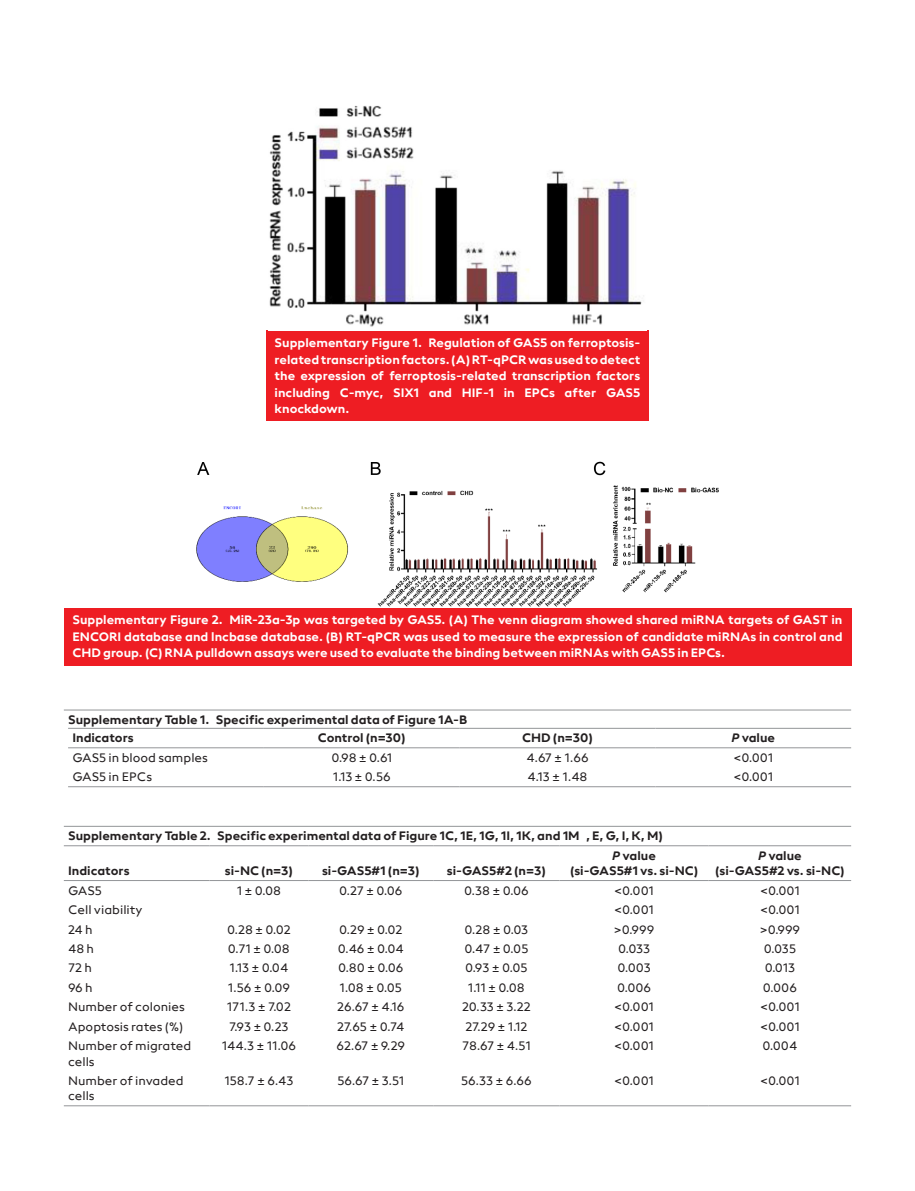
<style>
.page{position:relative;width:915px;height:1191px;background:#fff}
.page>*{position:absolute;margin:0;border:0;box-sizing:border-box;transform-origin:0 0}
.t1{font:12.75px/15.3px "neue Radial A Regular";color:#231f20}
.t2{font:12.75px/16.5px "neue Radial A Bold";color:#fff;text-align:justify}
.t3{font:12.75px/15.3px "neue Radial A Bold";color:#231f20;text-align:center}
.s1{font-style:italic}
</style>
<div class="page">
<hr style="left:64px;top:826px;width:786px;height:1px;background:#939598">
<hr style="left:64px;top:845px;width:145px;height:1px;background:#939598">
<hr style="left:209px;top:845px;width:99px;height:1px;background:#939598">
<hr style="left:308px;top:845px;width:125px;height:1px;background:#939598">
<hr style="left:433px;top:845px;width:126px;height:1px;background:#939598">
<hr style="left:559px;top:845px;width:149px;height:1px;background:#939598">
<hr style="left:708px;top:845px;width:142px;height:1px;background:#939598">
<hr style="left:64px;top:880px;width:145px;height:1px;background:#939598">
<hr style="left:209px;top:880px;width:99px;height:1px;background:#939598">
<hr style="left:308px;top:880px;width:125px;height:1px;background:#939598">
<hr style="left:433px;top:880px;width:126px;height:1px;background:#939598">
<hr style="left:559px;top:880px;width:149px;height:1px;background:#939598">
<hr style="left:708px;top:880px;width:142px;height:1px;background:#939598">
<hr style="left:64px;top:1105px;width:145px;height:1px;background:#939598">
<hr style="left:209px;top:1105px;width:99px;height:1px;background:#939598">
<hr style="left:308px;top:1105px;width:125px;height:1px;background:#939598">
<hr style="left:433px;top:1105px;width:126px;height:1px;background:#939598">
<hr style="left:559px;top:1105px;width:149px;height:1px;background:#939598">
<hr style="left:708px;top:1105px;width:142px;height:1px;background:#939598">
<hr style="left:64px;top:710px;width:786px;height:1px;background:#939598">
<hr style="left:68px;top:728px;width:196px;height:1px;background:#939598">
<hr style="left:264px;top:728px;width:195px;height:1px;background:#939598">
<hr style="left:459px;top:728px;width:196px;height:1px;background:#939598">
<hr style="left:655px;top:728px;width:195px;height:1px;background:#939598">
<hr style="left:68px;top:747px;width:196px;height:1px;background:#939598">
<hr style="left:264px;top:747px;width:195px;height:1px;background:#939598">
<hr style="left:459px;top:747px;width:196px;height:1px;background:#939598">
<hr style="left:655px;top:747px;width:195px;height:1px;background:#939598">
<hr style="left:68px;top:786px;width:196px;height:1px;background:#939598">
<hr style="left:264px;top:786px;width:195px;height:1px;background:#939598">
<hr style="left:459px;top:786px;width:196px;height:1px;background:#939598">
<hr style="left:655px;top:786px;width:195px;height:1px;background:#939598">
<div style="left:64px;top:608px;width:786px;height:57px;background:#ee1d23"></div>
<img style="left:196px;top:461px;width:523px;height:146px">
<div style="left:266px;top:330px;width:382px;height:91px;background:#ee1d23"></div>
<img style="left:269px;top:105px;width:373px;height:222px">
<p class="t2" style="left:274px;top:334px;width:367px">Supplementary Figure 1. Regulation of GAS5 on ferroptosis&shy;related transcription factors. (A) RT-qPCR was used to detect the expression of ferroptosis-related transcription factors including C-myc, SIX1 and HIF-1 in EPCs after GAS5 knockdown.</p>
<p class="t2" style="left:72px;top:612px;width:771px">Supplementary Figure 2. MiR-23a-3p was targeted by GAS5. (A) The venn diagram showed shared miRNA targets of GAST in ENCORI database and lncbase database. (B) RT-qPCR was used to measure the expression of candidate miRNAs in control and CHD group. (C) RNA pulldown assays were used to evaluate the binding between miRNAs with GAS5 in EPCs.</p>
<p class="t3" style="left:72px;top:710px;width:396px;line-height:18.3px;text-align:left;text-indent:-4px">Supplementary Table 1. Specific experimental data of Figure 1A-B<br>Indicators</p>
<p class="t3" style="left:318px;top:730px;width:89px">Control (n=30)</p>
<p class="t3" style="left:522px;top:730px;width:72px">CHD (n=30)</p>
<p class="t3" style="left:731px;top:730px;width:45px"><span class="s1">P</span> value</p>
<p class="t1" style="left:72px;top:750px;width:137px">GAS5 in blood samples</p>
<p class="t1" style="left:331px;top:750px;width:62px">0.98 ± 0.61</p>
<p class="t1" style="left:526px;top:750px;width:64px">4.67 ± 1.66</p>
<p class="t1" style="left:733px;top:750px;width:41px">&lt;0.001</p>
<p class="t1" style="left:72px;top:769px;width:81px">GAS5 in EPCs</p>
<p class="t1" style="left:332px;top:769px;width:59px">1.13 ± 0.56</p>
<p class="t1" style="left:527px;top:769px;width:62px">4.13 ± 1.48</p>
<p class="t1" style="left:733px;top:769px;width:41px">&lt;0.001</p>
<p class="t3" style="left:68px;top:828px;width:596px">Supplementary Table 2. Specific experimental data of Figure 1C, 1E, 1G, 1I, 1K, and 1M , E, G, I, K, M)</p>
<p class="t3" style="left:68px;top:863px;width:63px">Indicators</p>
<p class="t3" style="left:225px;top:863px;width:69px">si-NC (n=3)</p>
<p class="t3" style="left:322px;top:863px;width:99px">si-GAS5#1 (n=3)</p>
<p class="t3" style="left:447px;top:863px;width:100px">si-GAS5#2 (n=3)</p>
<p class="t3" style="left:569px;top:847px;width:130px"><span class="s1">P</span> value<br>(si-GAS5#1 vs. si-NC)</p>
<p class="t3" style="left:714px;top:847px;width:131px"><span class="s1">P</span> value<br>(si-GAS5#2 vs. si-NC)</p>
<p class="t1" style="left:68px;top:882px;width:35px">GAS5</p>
<p class="t1" style="left:237px;top:882px;width:46px">1 ± 0.08</p>
<p class="t1" style="left:339px;top:882px;width:65px">0.27 ± 0.06</p>
<p class="t1" style="left:464px;top:882px;width:66px">0.38 ± 0.06</p>
<p class="t1" style="left:614px;top:882px;width:41px">&lt;0.001</p>
<p class="t1" style="left:759px;top:882px;width:41px">&lt;0.001</p>
<p class="t1" style="left:68px;top:902px;width:76px">Cell viability</p>
<p class="t1" style="left:614px;top:902px;width:41px">&lt;0.001</p>
<p class="t1" style="left:759px;top:902px;width:41px">&lt;0.001</p>
<p class="t1" style="left:68px;top:921px;width:26px">24 h</p>
<p class="t1" style="left:227px;top:921px;width:65px">0.28 ± 0.02</p>
<p class="t1" style="left:339px;top:921px;width:65px">0.29 ± 0.02</p>
<p class="t1" style="left:464px;top:921px;width:65px">0.28 ± 0.03</p>
<p class="t1" style="left:613px;top:921px;width:42px">&gt;0.999</p>
<p class="t1" style="left:759px;top:921px;width:42px">&gt;0.999</p>
<p class="t1" style="left:68px;top:941px;width:27px">48 h</p>
<p class="t1" style="left:228px;top:941px;width:63px">0.71 ± 0.08</p>
<p class="t1" style="left:337px;top:941px;width:68px">0.46 ± 0.04</p>
<p class="t1" style="left:464px;top:941px;width:66px">0.47 ± 0.05</p>
<p class="t1" style="left:617px;top:941px;width:34px">0.033</p>
<p class="t1" style="left:763px;top:941px;width:34px">0.035</p>
<p class="t1" style="left:68px;top:960px;width:25px">72 h</p>
<p class="t1" style="left:229px;top:960px;width:60px">1.13 ± 0.04</p>
<p class="t1" style="left:338px;top:960px;width:67px">0.80 ± 0.06</p>
<p class="t1" style="left:465px;top:960px;width:64px">0.93 ± 0.05</p>
<p class="t1" style="left:617px;top:960px;width:35px">0.003</p>
<p class="t1" style="left:764px;top:960px;width:32px">0.013</p>
<p class="t1" style="left:68px;top:980px;width:26px">96 h</p>
<p class="t1" style="left:228px;top:980px;width:64px">1.56 ± 0.09</p>
<p class="t1" style="left:339px;top:980px;width:64px">1.08 ± 0.05</p>
<p class="t1" style="left:468px;top:980px;width:58px">1.11 ± 0.08</p>
<p class="t1" style="left:616px;top:980px;width:36px">0.006</p>
<p class="t1" style="left:762px;top:980px;width:36px">0.006</p>
<p class="t1" style="left:68px;top:999px;width:118px">Number of colonies</p>
<p class="t1" style="left:227px;top:999px;width:65px">171.3 ± 7.02</p>
<p class="t1" style="left:337px;top:999px;width:69px">26.67 ± 4.16</p>
<p class="t1" style="left:462px;top:999px;width:70px">20.33 ± 3.22</p>
<p class="t1" style="left:614px;top:999px;width:41px">&lt;0.001</p>
<p class="t1" style="left:759px;top:999px;width:41px">&lt;0.001</p>
<p class="t1" style="left:68px;top:1018px;width:117px">Apoptosis rates (%)</p>
<p class="t1" style="left:229px;top:1018px;width:61px">7.93 ± 0.23</p>
<p class="t1" style="left:337px;top:1018px;width:69px">27.65 ± 0.74</p>
<p class="t1" style="left:465px;top:1018px;width:63px">27.29 ± 1.12</p>
<p class="t1" style="left:614px;top:1018px;width:41px">&lt;0.001</p>
<p class="t1" style="left:759px;top:1018px;width:41px">&lt;0.001</p>
<p class="t1" style="left:68px;top:1038px;width:125px">Number of migrated cells</p>
<p class="t1" style="left:222px;top:1038px;width:76px">144.3 ± 11.06</p>
<p class="t1" style="left:336px;top:1038px;width:70px">62.67 ± 9.29</p>
<p class="t1" style="left:462px;top:1038px;width:70px">78.67 ± 4.51</p>
<p class="t1" style="left:614px;top:1038px;width:41px">&lt;0.001</p>
<p class="t1" style="left:762px;top:1038px;width:36px">0.004</p>
<p class="t1" style="left:68px;top:1073px;width:117px">Number of invaded cells</p>
<p class="t1" style="left:224px;top:1073px;width:71px">158.7 ± 6.43</p>
<p class="t1" style="left:337px;top:1073px;width:68px">56.67 ± 3.51</p>
<p class="t1" style="left:461px;top:1073px;width:72px">56.33 ± 6.66</p>
<p class="t1" style="left:614px;top:1073px;width:41px">&lt;0.001</p>
<p class="t1" style="left:759px;top:1073px;width:41px">&lt;0.001</p>
</div>
